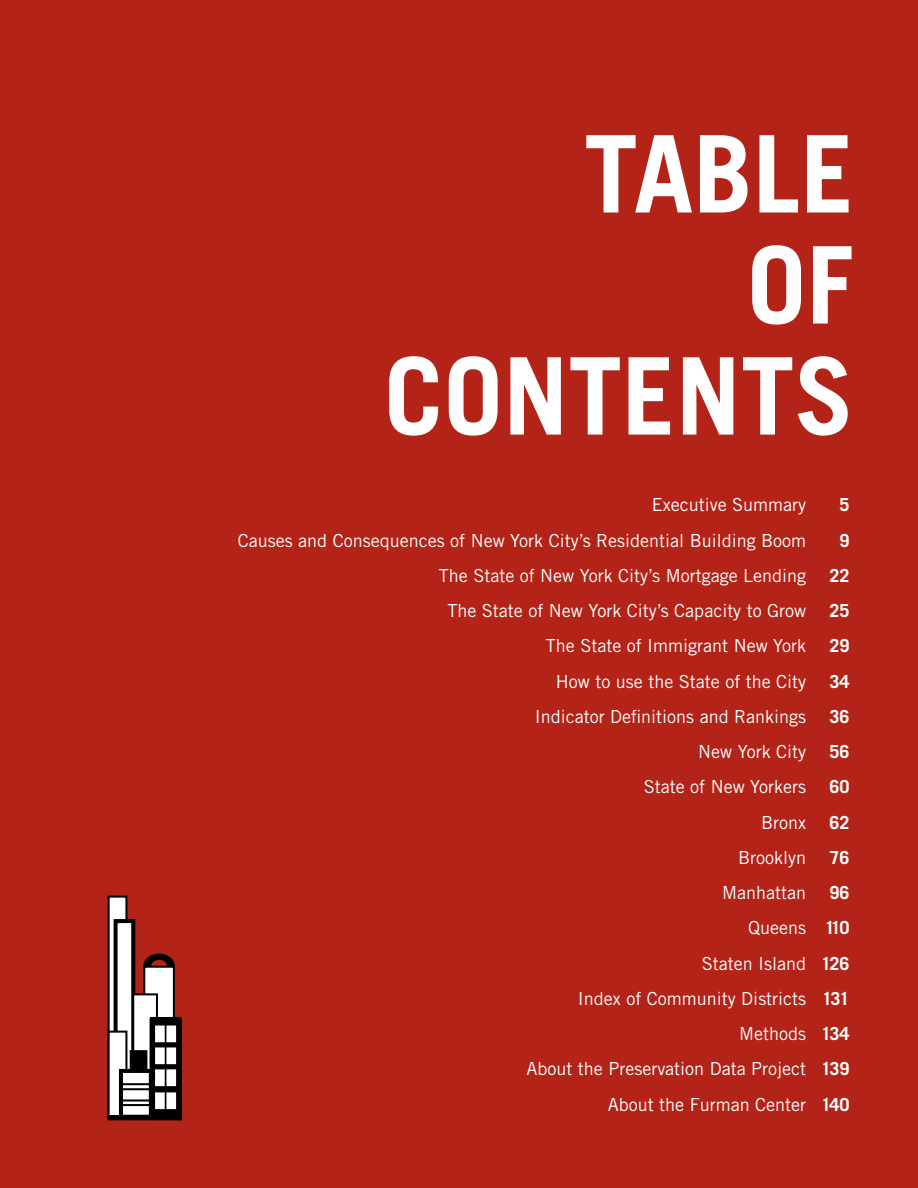
<style>
.page{position:relative;width:918px;height:1188px;background:#b32317}
.page>*{position:absolute;margin:0;border:0;box-sizing:border-box;transform-origin:0 0}
.t1{font:700 107.1px/111px "Trade Gothic";color:#fff;text-align:right}
.t2{font:18px/35.2px "Trade Gothic";color:#fff;text-align:right}
.t3{font:700 18px/35.2px "Trade Gothic";color:#fff;text-align:right}
</style>
<div class="page">
<svg style="left:111px;top:899px;width:13px;height:132px"></svg>
<div style="left:108px;top:896px;width:19px;height:222px;border:2px solid #000"></div>
<svg style="left:143px;top:954px;width:32px;height:12px"></svg>
<div style="left:144px;top:967px;width:30px;height:150px;background:#fff"></div>
<div style="left:143px;top:966px;width:32px;height:152px;border:2px solid #000"></div>
<div style="left:116px;top:921px;width:17px;height:196px;background:#fff"></div>
<div style="left:114px;top:919px;width:21px;height:200px;border:4px solid #000"></div>
<div style="left:133px;top:994px;width:24px;height:123px;background:#fff"></div>
<div style="left:132px;top:993px;width:26px;height:125px;border:2px solid #000"></div>
<div style="left:130px;top:1050px;width:17px;height:25px;background:#000"></div>
<div style="left:109px;top:1032px;width:17px;height:85px;background:#fff"></div>
<div style="left:108px;top:1031px;width:19px;height:87px;border:2px solid #000"></div>
<div style="left:121px;top:1071px;width:30px;height:46px;background:#fff"></div>
<div style="left:119px;top:1069px;width:34px;height:50px;border:4px solid #000"></div>
<hr style="left:121px;top:1083px;width:29px;height:2px;background:#000">
<svg style="left:153px;top:1021px;width:26px;height:94px"></svg>
<div style="left:150px;top:1018px;width:32px;height:100px;border:2px solid #000"></div>
<hr style="left:121px;top:1088px;width:29px;height:2px;background:#000">
<hr style="left:121px;top:1104px;width:29px;height:2px;background:#000">
<hr style="left:122px;top:1099px;width:29px;height:2px;background:#000">
<div style="left:108px;top:1115px;width:74px;height:5px;background:#000"></div>
<div style="left:155px;top:1026px;width:10px;height:16px;background:#fff;border:2px solid #fff"></div>
<div style="left:167px;top:1027px;width:8px;height:14px;background:#fff"></div>
<div style="left:166px;top:1026px;width:10px;height:16px;border:2px solid #fff"></div>
<div style="left:155px;top:1047px;width:10px;height:17px;background:#fff;border:2px solid #fff"></div>
<div style="left:167px;top:1048px;width:8px;height:15px;background:#fff"></div>
<div style="left:166px;top:1047px;width:10px;height:17px;border:2px solid #fff"></div>
<div style="left:155px;top:1069px;width:10px;height:17px;background:#fff;border:2px solid #fff"></div>
<div style="left:167px;top:1070px;width:8px;height:15px;background:#fff"></div>
<div style="left:166px;top:1069px;width:10px;height:17px;border:2px solid #fff"></div>
<div style="left:155px;top:1092px;width:10px;height:17px;background:#fff;border:2px solid #fff"></div>
<div style="left:167px;top:1093px;width:8px;height:15px;background:#fff"></div>
<div style="left:166px;top:1092px;width:10px;height:17px;border:2px solid #fff"></div>
<h1 class="t1" style="left:384px;top:117px;width:472px">TABLE<br>OF<br>CONTENTS</h1>
<p class="t2" style="left:238px;top:487px;width:570px">Executive Summary<br>Causes and Consequences of New York City’s Residential Building Boom<br>The State of New York City’s Mortgage Lending<br>The State of New York City’s Capacity to Grow<br>The State of Immigrant New York<br>How to use the State of the City<br>Indicator Definitions and Rankings<br>New York City<br>State of New Yorkers<br>Bronx<br>Brooklyn<br>Manhattan<br>Queens<br>Staten Island<br>Index of Community Districts<br>Methods<br>About the Preservation Data Project<br>About the Furman Center</p>
<p class="t3" style="left:821px;top:487px;width:30px">5<br>9<br>22<br>25<br>29<br>34<br>36<br>56<br>60<br>62<br>76<br>96<br>110<br>126<br>131<br>134<br>139<br>140</p>
</div>
